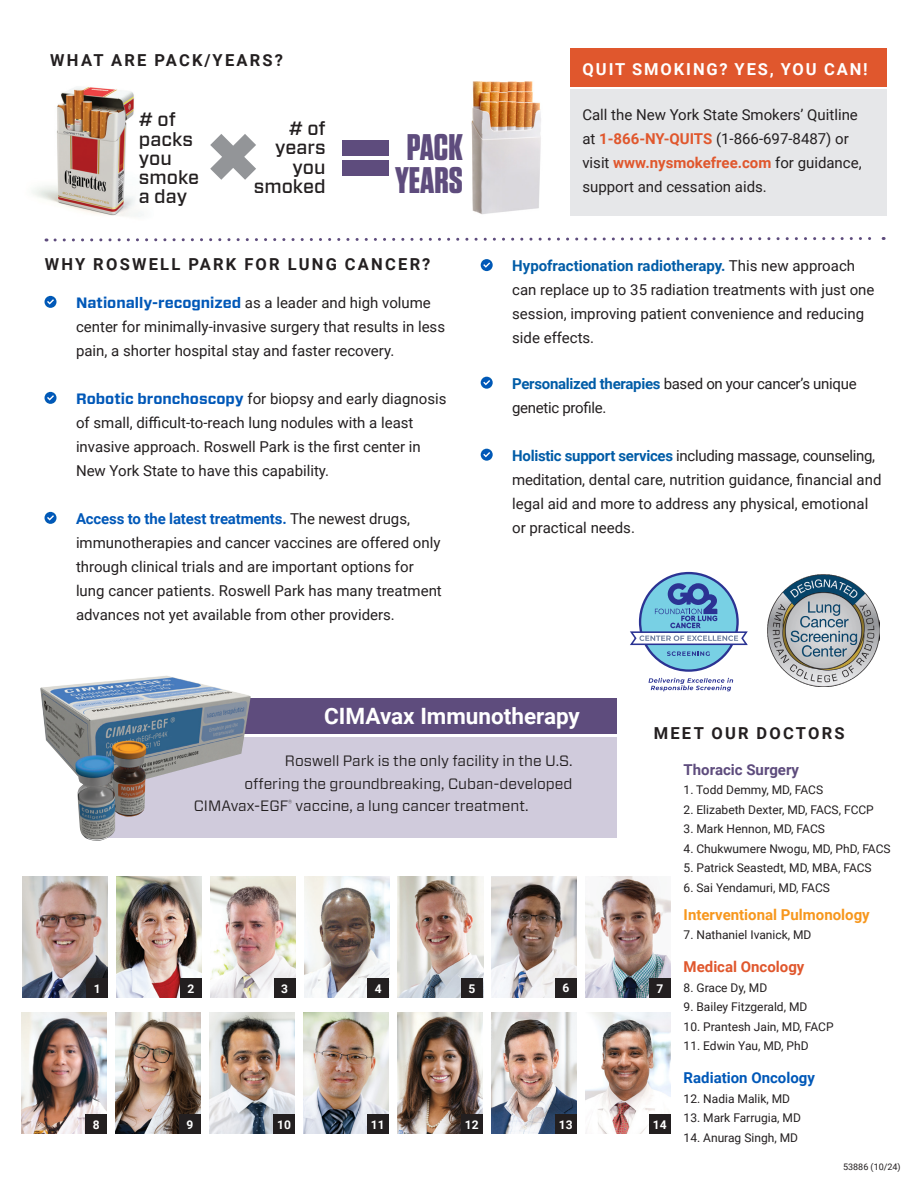
<style>
.page{position:relative;width:918px;height:1188px;background:#fff}
.page>*{position:absolute;margin:0;border:0;box-sizing:border-box;transform-origin:0 0}
.t1{font:700 37.05px/32.8px "Tungsten";color:#5e4c7d;text-align:center}
.t2{font:700 22.5px "Roboto";color:#fff}
.t3{font:500 19.2px/19.2px "Forza";color:#231f20}
.t4{font:700 16.5px "Roboto";letter-spacing:.135em;color:#231f20}
.t5{font:700 16.5px "Roboto";letter-spacing:.115em;color:#fff}
.t6{font:15px/24px "Roboto";color:#231f20}
.t7{font:15px "Forza";color:#231f20}
.t8{font:15px/24px "Roboto";letter-spacing:-.02em;color:#231f20}
.t9{font:700 15px "Roboto";color:#f7971d}
.t10{font:700 15px "Roboto";color:#0058b8}
.t11{font:700 15px "Roboto";color:#5e4c7d}
.t12{font:700 15px "Roboto";color:#e0572d}
.t13{font:12px "Roboto";color:#231f20}
.t14{font:700 12px "Roboto";color:#fff}
.t15{font:9px "Roboto";color:#231f20}
.s1{font-family:"Forza";font-weight:700;color:#0058b8}
.s2{font-weight:700;color:#0058b8}
.s3{font-weight:700;color:#e0572d}
.s4{font-weight:700;color:#015ca7}
</style>
<div class="page">
<svg style="left:45px;top:296px;width:12px;height:12px"></svg>
<svg style="left:45px;top:392px;width:12px;height:12px"></svg>
<svg style="left:45px;top:512px;width:12px;height:12px"></svg>
<svg style="left:481px;top:259px;width:12px;height:12px"></svg>
<svg style="left:481px;top:377px;width:12px;height:12px"></svg>
<svg style="left:481px;top:449px;width:12px;height:12px"></svg>
<img style="left:33px;top:87px;width:111px;height:130px">
<div style="left:342px;top:140px;width:47px;height:15px;background:#5e4c7d"></div>
<div style="left:342px;top:160px;width:47px;height:16px;background:#5e4c7d"></div>
<img style="left:471px;top:81px;width:70px;height:133px">
<svg style="left:46px;top:237px;width:838px;height:5px"></svg>
<div style="left:570px;top:48px;width:316px;height:39px;background:#e0572d"></div>
<div style="left:570px;top:90px;width:316px;height:126px;background:#e6e7e9"></div>
<img style="left:23px;top:877px;width:85px;height:121px">
<div style="left:86px;top:978px;width:22px;height:20px;background:#231f20"></div>
<img style="left:116px;top:877px;width:86px;height:121px">
<div style="left:180px;top:978px;width:22px;height:20px;background:#231f20"></div>
<img style="left:210px;top:877px;width:86px;height:121px">
<div style="left:274px;top:978px;width:22px;height:20px;background:#231f20"></div>
<img style="left:398px;top:877px;width:85px;height:121px">
<div style="left:461px;top:978px;width:22px;height:20px;background:#231f20"></div>
<img style="left:304px;top:877px;width:85px;height:121px">
<div style="left:368px;top:978px;width:21px;height:20px;background:#231f20"></div>
<img style="left:492px;top:877px;width:85px;height:121px">
<div style="left:555px;top:978px;width:22px;height:20px;background:#231f20"></div>
<img style="left:585px;top:877px;width:86px;height:121px">
<div style="left:649px;top:978px;width:22px;height:20px;background:#231f20"></div>
<img style="left:22px;top:1013px;width:85px;height:121px">
<div style="left:85px;top:1115px;width:22px;height:19px;background:#231f20"></div>
<img style="left:116px;top:1013px;width:85px;height:121px">
<div style="left:179px;top:1115px;width:22px;height:19px;background:#231f20"></div>
<img style="left:210px;top:1013px;width:85px;height:121px">
<div style="left:273px;top:1115px;width:22px;height:19px;background:#231f20"></div>
<img style="left:397px;top:1013px;width:86px;height:121px">
<div style="left:461px;top:1115px;width:22px;height:19px;background:#231f20"></div>
<img style="left:491px;top:1013px;width:86px;height:121px">
<div style="left:555px;top:1115px;width:22px;height:19px;background:#231f20"></div>
<img style="left:303px;top:1013px;width:86px;height:121px">
<div style="left:367px;top:1115px;width:22px;height:19px;background:#231f20"></div>
<img style="left:585px;top:1013px;width:86px;height:121px">
<div style="left:649px;top:1114px;width:22px;height:20px;background:#231f20"></div>
<svg style="left:630px;top:572px;width:118px;height:119px"></svg>
<img style="left:767px;top:575px;width:112px;height:112px">
<div style="left:228px;top:698px;width:389px;height:36px;background:#5e4c7d"></div>
<div style="left:103px;top:737px;width:514px;height:101px;background:#d0cbdc"></div>
<img style="left:40px;top:675px;width:211px;height:166px">
<p class="t4" style="left:50px;top:49px;width:234px">WHAT ARE PACK/YEARS?</p>
<p class="t3" style="left:139px;top:110px;width:38px"># of</p>
<p class="t3" style="left:139px;top:129px;width:62px">packs you smoke</p>
<p class="t3" style="left:139px;top:187px;width:50px">a day</p>
<p class="t3" style="left:289px;top:119px;width:38px"># of</p>
<p class="t3" style="left:254px;top:138px;width:73px;text-align:right">years you smoked</p>
<p class="t1" style="left:395px;top:132px;width:69px">PACK<br>YEARS</p>
<p class="t4" style="left:45px;top:253px;width:387px">WHY ROSWELL PARK FOR LUNG CANCER?</p>
<p class="t6" style="left:76px;top:290px;width:371px"><span class="s1">Nationally-recognized</span> as a leader and high volume center for minimally-invasive surgery that results in less pain, a shorter hospital stay and faster recovery.</p>
<p class="t6" style="left:76px;top:386px;width:372px"><span class="s1">Robotic bronchoscopy</span> for biopsy and early diagnosis of small, difficult-to-reach lung nodules with a least invasive approach. Roswell Park is the first center in New York State to have this capability.</p>
<p class="t6" style="left:76px;top:506px;width:367px"><span class="s2">Access to the latest treatments.</span> The newest drugs, immunotherapies and cancer vaccines are offered only through clinical trials and are important options for lung cancer patients. Roswell Park has many treatment advances not yet available from other providers.</p>
<p class="t5" style="left:583px;top:58px;width:286px">QUIT SMOKING? YES, YOU CAN!</p>
<p class="t6" style="left:582px;top:102px;width:281px">Call the New York State Smokers’ Quitline at <span class="s3">1-866-NY-QUITS</span> (1-866-697-8487) or visit <span class="s3">www.nysmokefree.com</span> for guidance, support and cessation aids.</p>
<p class="t6" style="left:512px;top:253px;width:364px"><span class="s4">Hypofractionation radiotherapy.</span> This new approach can replace up to 35 radiation treatments with just one session, improving patient convenience and reducing side effects.</p>
<p class="t8" style="left:512px;top:371px;width:346px"><span class="s4">Personalized therapies</span> based on your cancer’s unique genetic profile.</p>
<p class="t6" style="left:512px;top:443px;width:371px"><span class="s4">Holistic support services</span> including massage, counseling, meditation, dental care, nutrition guidance, financial and legal aid and more to address any physical, emotional or practical needs.</p>
<p class="t2" style="left:324px;top:700px;width:257px">CIMAvax Immunotherapy</p>
<p class="t7" style="left:285px;top:751px;width:289px">Roswell Park is the only facility in the U.S.</p>
<p class="t7" style="left:244px;top:774px;width:329px">offering the groundbreaking, Cuban-developed</p>
<p class="t7" style="left:194px;top:796px;width:336px">CIMAvax-EGF<sup>®</sup> vaccine, a lung cancer treatment.</p>
<p class="t4" style="left:654px;top:722px;width:192px">MEET OUR DOCTORS</p>
<p class="t11" style="left:684px;top:759px;width:117px">Thoracic Surgery</p>
<p class="t13" style="left:684px;top:782px;width:141px">1. Todd Demmy, MD, FACS</p>
<p class="t13" style="left:684px;top:801px;width:192px">2. Elizabeth Dexter, MD, FACS, FCCP</p>
<p class="t13" style="left:684px;top:821px;width:143px">3. Mark Hennon, MD, FACS</p>
<p class="t13" style="left:684px;top:840px;width:209px">4. Chukwumere Nwogu, MD, PhD, FACS</p>
<p class="t13" style="left:684px;top:860px;width:190px">5. Patrick Seastedt, MD, MBA, FACS</p>
<p class="t13" style="left:684px;top:879px;width:148px">6. Sai Yendamuri, MD, FACS</p>
<p class="t9" style="left:684px;top:904px;width:188px">Interventional Pulmonology</p>
<p class="t13" style="left:684px;top:926px;width:129px">7. Nathaniel Ivanick, MD</p>
<p class="t12" style="left:684px;top:956px;width:122px">Medical Oncology</p>
<p class="t13" style="left:684px;top:979px;width:85px">8. Grace Dy, MD</p>
<p class="t13" style="left:684px;top:998px;width:125px">9. Bailey Fitzgerald, MD</p>
<p class="t13" style="left:684px;top:1018px;width:152px">10. Prantesh Jain, MD, FACP</p>
<p class="t13" style="left:684px;top:1037px;width:126px">11. Edwin Yau, MD, PhD</p>
<p class="t10" style="left:684px;top:1067px;width:133px">Radiation Oncology</p>
<p class="t13" style="left:684px;top:1090px;width:108px">12. Nadia Malik, MD</p>
<p class="t13" style="left:684px;top:1109px;width:119px">13. Mark Farrugia, MD</p>
<p class="t13" style="left:684px;top:1129px;width:116px">14. Anurag Singh, MD</p>
<p class="t14" style="left:94px;top:980px;width:8px">1</p>
<p class="t14" style="left:188px;top:980px;width:8px">2</p>
<p class="t14" style="left:281px;top:980px;width:8px">3</p>
<p class="t14" style="left:375px;top:980px;width:8px">4</p>
<p class="t14" style="left:469px;top:980px;width:8px">5</p>
<p class="t14" style="left:563px;top:980px;width:8px">6</p>
<p class="t14" style="left:656px;top:980px;width:8px">7</p>
<p class="t14" style="left:93px;top:1116px;width:8px">8</p>
<p class="t14" style="left:187px;top:1116px;width:8px">9</p>
<p class="t14" style="left:277px;top:1116px;width:15px">10</p>
<p class="t14" style="left:371px;top:1116px;width:15px">11</p>
<p class="t14" style="left:465px;top:1116px;width:15px">12</p>
<p class="t14" style="left:559px;top:1116px;width:15px">13</p>
<p class="t14" style="left:653px;top:1116px;width:15px">14</p>
<p class="t15" style="left:843px;top:1160px;width:59px">53886 (10/24)</p>
</div>
